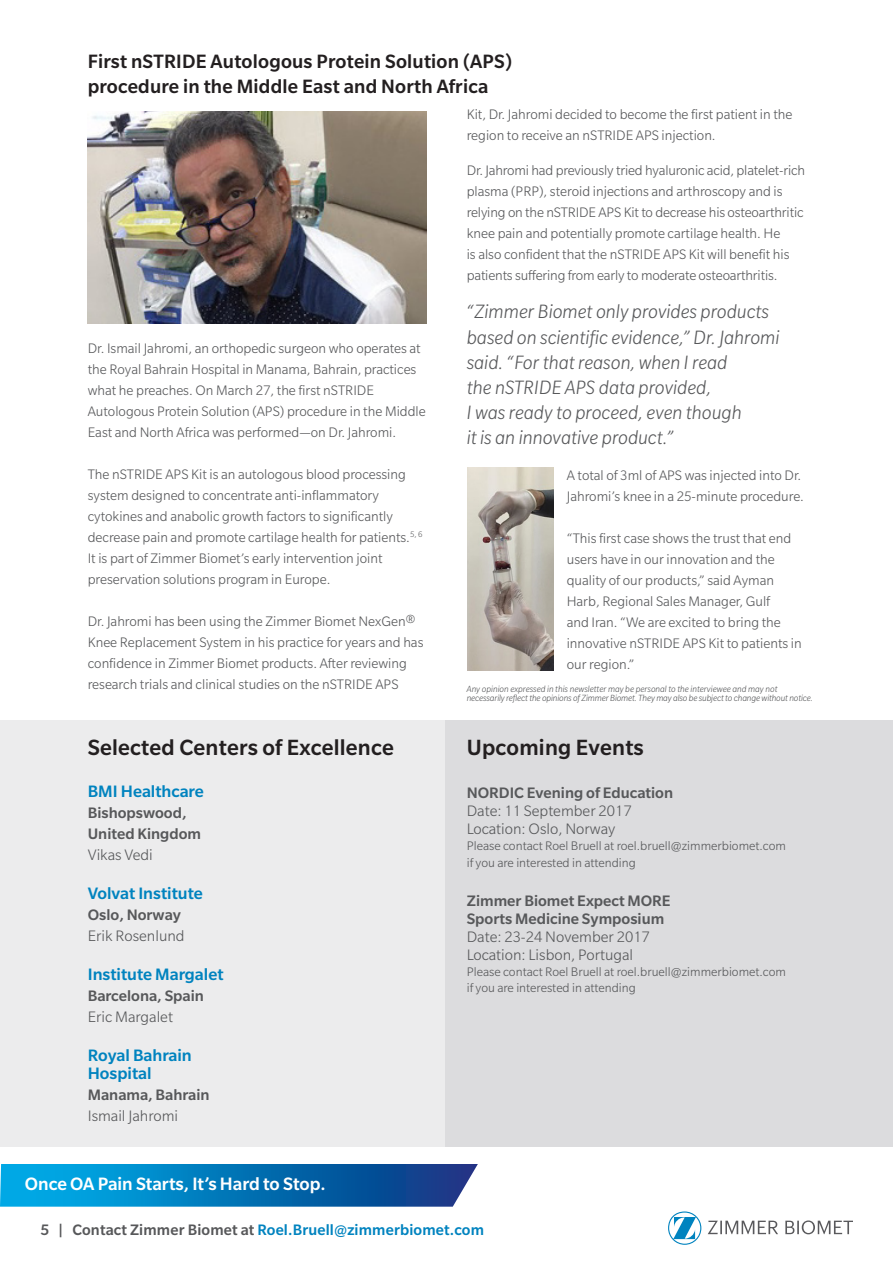
<style>
.page{position:relative;width:893px;height:1263px;background:#fff}
.page>*{position:absolute;margin:0;border:0;box-sizing:border-box;transform-origin:0 0}
.t1{font:500 24px "Slate Pro";letter-spacing:.01em;color:#231f20}
.t2{font:italic 300 21px/25.2px "Slate Pro";color:#57585a}
.t3{font:500 21px/25.2px "Slate Pro";letter-spacing:.01em;color:#231f20}
.t4{font:500 19.5px "Slate Pro";color:#fff}
.t5{font:500 18px/18px "Slate Pro";color:#0083bf}
.t6{font:500 16.5px/21px "Slate Pro";color:#57585a}
.t7{font:300 16.5px "Slate Pro";color:#57585a}
.t8{font:500 16.5px "Slate Pro";letter-spacing:.01em;color:#0083bf}
.t9{font:300 15px/21px "Slate Pro";color:#57585a}
.t10{font:300 13.5px/16.2px "Slate Pro";color:#57585a}
.t11{font:italic 300 9.75px/9px "Slate Pro";letter-spacing:-.01em;color:#57585a}
.s1{color:#57585a}
</style>
<div class="page">
<svg style="left:708px;top:1220px;width:145px;height:14px"></svg>
<svg style="left:668px;top:1211px;width:33px;height:34px"></svg>
<div style="left:0;top:720px;width:893px;height:427px;background:linear-gradient(to right,#f0f0f1,#d8d8da)"></div>
<img style="left:88px;top:112px;width:338px;height:212px">
<img style="left:467px;top:468px;width:86px;height:203px">
<svg style="left:0;top:1164px;width:478px;height:43px;background:#0c79b9"></svg>
<p class="t3" style="left:88px;top:48px;width:426px">First nSTRIDE Autologous Protein Solution (APS) procedure in the Middle East and North Africa</p>
<p class="t9" style="left:88px;top:338px;width:340px">Dr. Ismail Jahromi, an orthopedic surgeon who operates at the Royal Bahrain Hospital in Manama, Bahrain, practices what he preaches. On March 27, the first nSTRIDE Autologous Protein Solution (APS) procedure in the Middle East and North Africa was performed—on Dr. Jahromi.</p>
<p class="t9" style="left:88px;top:464px;width:336px">The nSTRIDE APS Kit is an autologous blood processing system designed to concentrate anti-inflammatory cytokines and anabolic growth factors to significantly decrease pain and promote cartilage health for patients.<sup>5,</sup> <sup>6<br></sup>It is part of Zimmer Biomet’s early intervention joint preservation solutions program in Europe.</p>
<p class="t9" style="left:88px;top:611px;width:337px">Dr. Jahromi has been using the Zimmer Biomet NexGen® Knee Replacement System in his practice for years and has confidence in Zimmer Biomet products. After reviewing research trials and clinical studies on the nSTRIDE APS</p>
<p class="t9" style="left:467px;top:104px;width:327px">Kit, Dr. Jahromi decided to become the first patient in the region to receive an nSTRIDE APS injection.</p>
<p class="t9" style="left:467px;top:159px;width:340px">Dr. Jahromi had previously tried hyaluronic acid, platelet-rich plasma (PRP), steroid injections and arthroscopy and is relying on the nSTRIDE APS Kit to decrease his osteoarthritic knee pain and potentially promote cartilage health. He<br>is also confident that the nSTRIDE APS Kit will benefit his patients suffering from early to moderate osteoarthritis.</p>
<p class="t2" style="left:467px;top:299px;width:314px">“Zimmer Biomet only provides products based on scientific evidence,” Dr. Jahromi said. “For that reason, when I read<br>the nSTRIDE APS data provided,<br>I was ready to proceed, even though<br>it is an innovative product.”</p>
<p class="t9" style="left:567px;top:465px;width:239px">A total of 3ml of APS was injected into Dr.<br>Jahromi’s knee in a 25-minute procedure.</p>
<p class="t9" style="left:567px;top:528px;width:237px">“This first case shows the trust that end users have in our innovation and the quality of our products,” said Ayman Harb, Regional Sales Manager, Gulf<br>and Iran. “We are excited to bring the innovative nSTRIDE APS Kit to patients in our region.”</p>
<p class="t11" style="left:467px;top:684px;width:348px">Any opinion expressed in this newsletter may be personal to the interviewee and may not necessarily reflect the opinions of Zimmer Biomet. They may also be subject to change without notice.</p>
<p class="t1" style="left:88px;top:735px;width:308px">Selected Centers of Excellence</p>
<p class="t1" style="left:467px;top:735px;width:179px">Upcoming Events</p>
<p class="t5" style="left:88px;top:782px;width:118px">BMI Healthcare</p>
<p class="t6" style="left:88px;top:802px;width:115px">Bishopswood,<br>United Kingdom</p>
<p class="t7" style="left:88px;top:846px;width:66px">Vikas Vedi</p>
<p class="t5" style="left:88px;top:884px;width:117px">Volvat Institute</p>
<p class="t6" style="left:88px;top:904px;width:95px">Oslo, Norway</p>
<p class="t7" style="left:88px;top:927px;width:98px">Erik Rosenlund</p>
<p class="t5" style="left:88px;top:965px;width:137px">Institute Margalet</p>
<p class="t6" style="left:88px;top:985px;width:118px">Barcelona, Spain</p>
<p class="t7" style="left:88px;top:1008px;width:87px">Eric Margalet</p>
<p class="t5" style="left:88px;top:1046px;width:106px">Royal Bahrain<br>Hospital</p>
<p class="t6" style="left:88px;top:1084px;width:123px">Manama, Bahrain</p>
<p class="t7" style="left:88px;top:1107px;width:92px">Ismail Jahromi</p>
<p class="t6" style="left:467px;top:782px;width:208px">NORDIC Evening of Education</p>
<p class="t7" style="left:467px;top:802px;width:166px">Date: 11 September 2017</p>
<p class="t7" style="left:467px;top:820px;width:150px">Location: Oslo, Norway</p>
<p class="t10" style="left:467px;top:838px;width:321px">Please contact Roel Bruell at roel.bruell@zimmerbiomet.com if you are interested in attending</p>
<p class="t6" style="left:467px;top:891px;width:205px;line-height:18px">Zimmer Biomet Expect MORE<br>Sports Medicine Symposium</p>
<p class="t7" style="left:467px;top:928px;width:185px">Date: 23-24 November 2017</p>
<p class="t7" style="left:467px;top:946px;width:168px">Location: Lisbon, Portugal</p>
<p class="t10" style="left:467px;top:963px;width:321px">Please contact Roel Bruell at roel.bruell@zimmerbiomet.com if you are interested in attending</p>
<p class="t4" style="left:25px;top:1173px;width:302px">Once OA Pain Starts, It’s Hard to Stop.</p>
<p class="t8" style="left:40px;top:1220px;width:445px"><span class="s1">5 | Contact Zimmer Biomet at</span> Roel.Bruell@zimmerbiomet.com</p>
</div>
